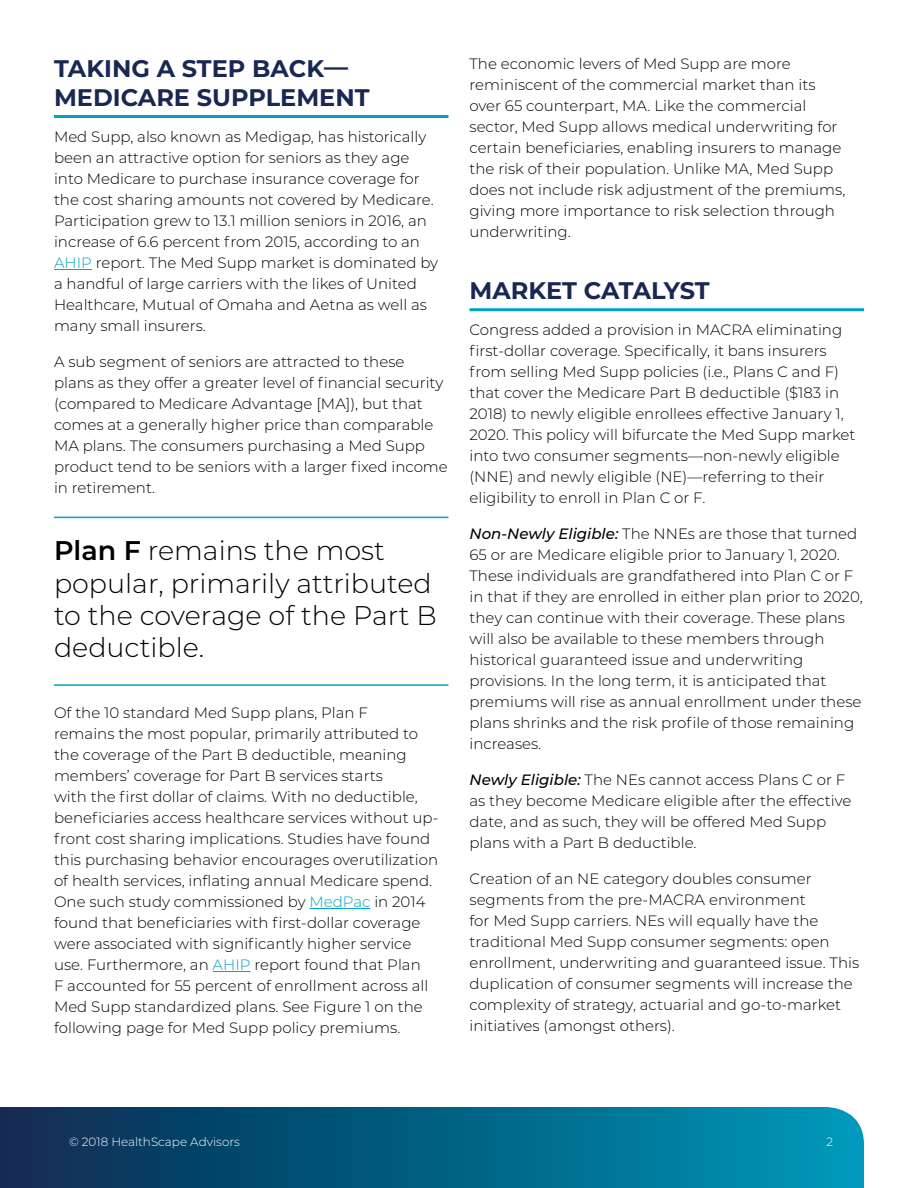
<style>
.page{position:relative;width:918px;height:1188px;background:#fff}
.page>*{position:absolute;margin:0;border:0;box-sizing:border-box;transform-origin:0 0}
.t1{font:300 27px/32.4px "Montserrat";color:#000}
.t2{font:700 24px/28.8px "Montserrat";color:#182853}
.t3{font:300 15px/21px "Montserrat";color:#000}
.t4{font:300 12px "Montserrat";color:#fff}
.s1{color:#00a2c5}
.s2{font-weight:600}
.s3{font-weight:500;font-style:italic}
</style>
<div class="page">
<svg style="left:0;top:1107px;width:864px;height:81px;background:#046083"></svg>
<hr style="left:54px;top:115px;width:394px;height:3px;background:#00a2c5">
<hr style="left:54px;top:269px;width:38px;height:1px;background:#00a2c5">
<hr style="left:310px;top:908px;width:61px;height:1px;background:#00a2c5">
<hr style="left:213px;top:971px;width:38px;height:1px;background:#00a2c5">
<hr style="left:54px;top:517px;width:394px;height:1px;background:#00a2c5">
<hr style="left:54px;top:684px;width:394px;height:2px;background:#00a2c5">
<hr style="left:470px;top:308px;width:394px;height:3px;background:#00a2c5">
<h2 class="t2" style="left:54px;top:53px;width:317px">TAKING A STEP BACK—<br>MEDICARE SUPPLEMENT</h2>
<p class="t3" style="left:54px;top:126px;width:386px">Med Supp, also known as Medigap, has historically been an attractive option for seniors as they age into Medicare to purchase insurance coverage for the cost sharing amounts not covered by Medicare.<br>Participation grew to 13.1 million seniors in 2016, an increase of 6.6 percent from 2015, according to an <span class="s1">AHIP</span> report. The Med Supp market is dominated by a handful of large carriers with the likes of United Healthcare, Mutual of Omaha and Aetna as well as many small insurers.</p>
<p class="t3" style="left:54px;top:351px;width:395px">A sub segment of seniors are attracted to these plans as they offer a greater level of financial security (compared to Medicare Advantage [MA]), but that comes at a generally higher price than comparable MA plans. The consumers purchasing a Med Supp product tend to be seniors with a larger fixed income in retirement.</p>
<h1 class="t1" style="left:54px;top:534px;width:384px"><span class="s2">Plan F</span> remains the most popular, primarily attributed to the coverage of the Part B deductible.</h1>
<p class="t3" style="left:54px;top:702px;width:386px">Of the 10 standard Med Supp plans, Plan F<br>remains the most popular, primarily attributed to the coverage of the Part B deductible, meaning members’ coverage for Part B services starts<br>with the first dollar of claims. With no deductible, beneficiaries access healthcare services without up&shy;front cost sharing implications. Studies have found this purchasing behavior encourages overutilization of health services, inflating annual Medicare spend.<br>One such study commissioned by <span class="s1">MedPac</span> in 2014 found that beneficiaries with first-dollar coverage were associated with significantly higher service use. Furthermore, an <span class="s1">AHIP</span> report found that Plan<br>F accounted for 55 percent of enrollment across all Med Supp standardized plans. See Figure 1 on the following page for Med Supp policy premiums.</p>
<p class="t3" style="left:470px;top:52px;width:377px">The economic levers of Med Supp are more reminiscent of the commercial market than its over 65 counterpart, MA. Like the commercial sector, Med Supp allows medical underwriting for certain beneficiaries, enabling insurers to manage the risk of their population. Unlike MA, Med Supp does not include risk adjustment of the premiums, giving more importance to risk selection through underwriting.</p>
<h2 class="t2" style="left:470px;top:275px;width:242px">MARKET CATALYST</h2>
<p class="t3" style="left:470px;top:319px;width:388px">Congress added a provision in MACRA eliminating first-dollar coverage. Specifically, it bans insurers from selling Med Supp policies (i.e., Plans C and F) that cover the Medicare Part B deductible ($183 in 2018) to newly eligible enrollees effective January 1, 2020. This policy will bifurcate the Med Supp market into two consumer segments—non-newly eligible (NNE) and newly eligible (NE)—referring to their eligibility to enroll in Plan C or F.</p>
<p class="t3" style="left:470px;top:523px;width:395px"><span class="s3">Non-Newly Eligible:</span> The NNEs are those that turned 65 or are Medicare eligible prior to January 1, 2020.<br>These individuals are grandfathered into Plan C or F in that if they are enrolled in either plan prior to 2020, they can continue with their coverage. These plans will also be available to these members through historical guaranteed issue and underwriting provisions. In the long term, it is anticipated that premiums will rise as annual enrollment under these plans shrinks and the risk profile of those remaining increases.</p>
<p class="t3" style="left:470px;top:769px;width:383px"><span class="s3">Newly Eligible:</span> The NEs cannot access Plans C or F as they become Medicare eligible after the effective date, and as such, they will be offered Med Supp plans with a Part B deductible.</p>
<p class="t3" style="left:470px;top:868px;width:391px">Creation of an NE category doubles consumer segments from the pre-MACRA environment<br>for Med Supp carriers. NEs will equally have the traditional Med Supp consumer segments: open enrollment, underwriting and guaranteed issue. This duplication of consumer segments will increase the complexity of strategy, actuarial and go-to-market initiatives (amongst others).</p>
<p class="t4" style="left:69px;top:1133px;width:172px">© 2018 HealthScape Advisors</p>
<p class="t4" style="left:826px;top:1134px;width:8px">2</p>
</div>
